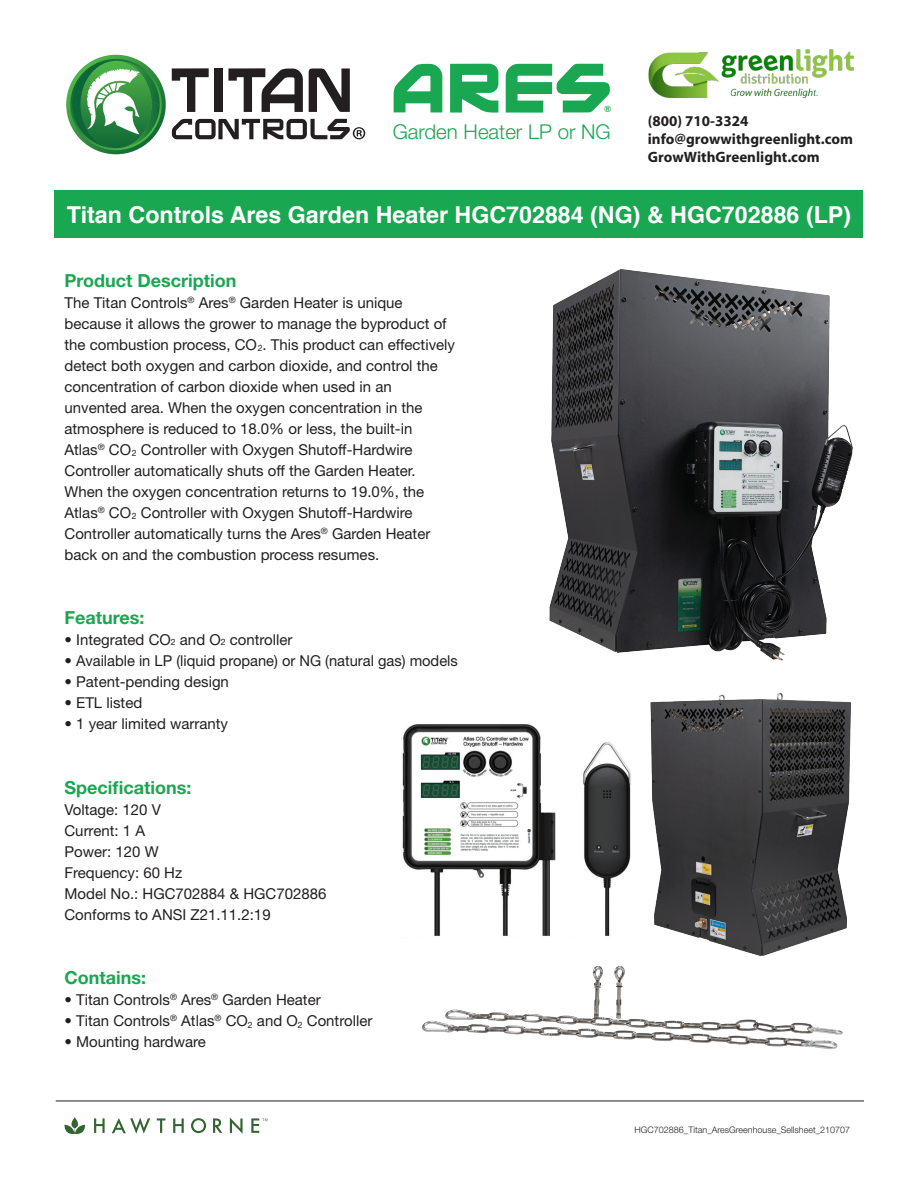
<style>
.page{position:relative;width:918px;height:1188px;background:#fff}
.page>*{position:absolute;margin:0;border:0;box-sizing:border-box;transform-origin:0 0}
.t1{font:700 23.25px "Helvetica";color:#fff}
.sub{font:300 20.4px "Helvetica Neue LT Std";color:#1aa751}
.t2{font:700 18px "Helvetica Neue LT Std";color:#1aa751}
.t3{font:15px/21px "Helvetica Neue LT Std";color:#231f20}
.t4{font:700 15px/18px "Myriad";color:#231f20}
.t5{font:300 9px "Helvetica Neue LT Std";color:#231f20}
.t6{font:700 8.7px "Helvetica";color:#1aa751}
.s1{font-size:8.7px}
</style>
<div class="page">
<svg style="left:94px;top:1118px;width:11px;height:15px"></svg>
<svg style="left:112px;top:1118px;width:38px;height:16px"></svg>
<svg style="left:157px;top:1118px;width:9px;height:15px"></svg>
<svg style="left:173px;top:1118px;width:11px;height:15px"></svg>
<svg style="left:191px;top:1118px;width:15px;height:15px"></svg>
<svg style="left:213px;top:1118px;width:9px;height:15px"></svg>
<svg style="left:230px;top:1118px;width:13px;height:16px"></svg>
<svg style="left:64px;top:1117px;width:21px;height:17px"></svg>
<svg style="left:251px;top:1118px;width:17px;height:15px"></svg>
<img style="left:549px;top:269px;width:304px;height:388px">
<svg style="left:394px;top:64px;width:216px;height:49px"></svg>
<img style="left:650px;top:657px;width:201px;height:299px">
<div style="left:54px;top:190px;width:809px;height:48px;background:#1aa751"></div>
<svg style="left:66px;top:55px;width:299px;height:99px"></svg>
<img style="left:402px;top:724px;width:229px;height:212px">
<img style="left:421px;top:966px;width:422px;height:84px">
<hr style="left:56px;top:1101px;width:808px;height:1px;background:#231f20">
<img style="left:648px;top:49px;width:206px;height:49px">
<p class="t6" style="left:604px;top:102px;width:8px">®</p>
<p class="sub" style="left:393px;top:120px;width:220px">Garden Heater LP or NG</p>
<p class="t4" style="left:648px;top:112px;width:207px">(800) 710-3324 info@growwithgreenlight.com<br>GrowWithGreenlight.com</p>
<p class="t1" style="left:67px;top:196px;width:786px">Titan Controls Ares Garden Heater HGC702884 (NG) &amp; HGC702886 (LP)</p>
<p class="t2" style="left:64px;top:270px;width:173px">Product Description</p>
<p class="t3" style="left:64px;top:292px;width:392px">The Titan Controls<sup>®</sup> Ares<sup>®</sup> Garden Heater is unique because it allows the grower to manage the byproduct of the combustion process, CO<span class="s1">2</span>. This product can effectively detect both oxygen and carbon dioxide, and control the concentration of carbon dioxide when used in an unvented area. When the oxygen concentration in the atmosphere is reduced to 18.0% or less, the built-in Atlas<sup>®</sup> CO<span class="s1">2</span> Controller with Oxygen Shutoff-Hardwire Controller automatically shuts off the Garden Heater.<br>When the oxygen concentration returns to 19.0%, the Atlas<sup>®</sup> CO<span class="s1">2</span> Controller with Oxygen Shutoff-Hardwire Controller automatically turns the Ares<sup>®</sup> Garden Heater back on and the combustion process resumes.</p>
<p class="t2" style="left:64px;top:606px;width:82px">Features:</p>
<p class="t3" style="left:64px;top:629px;width:230px">• Integrated CO<span class="s1">2</span> and O<span class="s1">2</span> controller</p>
<p class="t3" style="left:65px;top:650px;width:395px">• Available in LP (liquid propane) or NG (natural gas) models</p>
<p class="t3" style="left:64px;top:671px;width:166px">• Patent-pending design</p>
<p class="t3" style="left:64px;top:692px;width:79px">• ETL listed</p>
<p class="t3" style="left:64px;top:713px;width:165px">• 1 year limited warranty</p>
<p class="t2" style="left:64px;top:776px;width:128px">Specifications:</p>
<p class="t3" style="left:64px;top:799px;width:98px">Voltage: 120 V</p>
<p class="t3" style="left:64px;top:820px;width:82px">Current: 1 A</p>
<p class="t3" style="left:64px;top:841px;width:96px">Power: 120 W</p>
<p class="t3" style="left:64px;top:862px;width:119px">Frequency: 60 Hz</p>
<p class="t3" style="left:64px;top:883px;width:264px">Model No.: HGC702884 &amp; HGC702886</p>
<p class="t3" style="left:64px;top:904px;width:208px">Conforms to ANSI Z21.11.2:19</p>
<p class="t2" style="left:64px;top:967px;width:83px">Contains:</p>
<p class="t3" style="left:64px;top:989px;width:258px">• Titan Controls<sup>®</sup> Ares<sup>®</sup> Garden Heater</p>
<p class="t3" style="left:64px;top:1010px;width:309px">• Titan Controls<sup>®</sup> Atlas<sup>®</sup> CO<sub>2</sub> and O<sub>2</sub> Controller</p>
<p class="t3" style="left:64px;top:1031px;width:143px">• Mounting hardware</p>
<p class="t5" style="left:634px;top:1124px;width:217px">HGC702886_Titan_AresGreenhouse_Sellsheet_210707</p>
</div>
